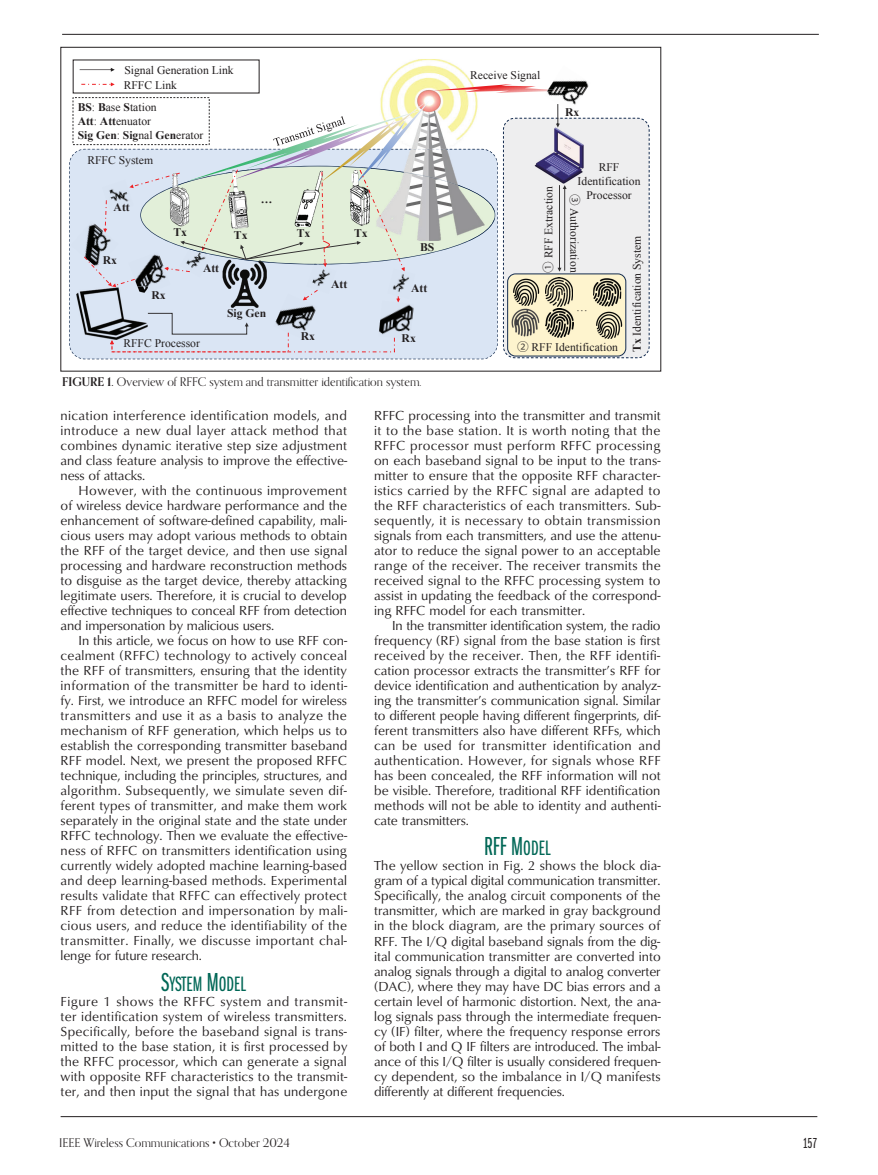
<style>
.page{position:relative;width:878px;height:1175px;background:#fff}
.page>*{position:absolute;margin:0;border:0;box-sizing:border-box;transform-origin:0 0}
.t1{font:27px "Franklin Gothic URW Ext Com D Boo SC800";color:#006756}
.t2{font:21.6px "Franklin Gothic URW Ext Com D Boo SC800";color:#006756}
.t3{font:15px "Franklin Gothic URW Ext Com D Boo";color:#231f20}
.t4{font:13.5px/15px "Classico URW";color:#231f20;text-align:justify}
.t5{font:12px "Orpheus Pro";color:#231f20}
.t6{font:11.7px/14px "Times New Roman";color:#231f20}
.t7{font:700 11.7px "Times New Roman";color:#231f20}
.s1{font-weight:700}
.s2{font-family:"Koz Go Pr 6 N"}
.s3{font-size:27px}
.s4{font-size:21.6px}
</style>
<div class="page">
<hr style="left:62px;top:34px;width:756px;height:1px;background:#231f20">
<hr style="left:61px;top:1115px;width:756px;height:1px;background:#231f20">
<div style="left:503px;top:118px;width:146px;height:240px;background:#eeeeef;border-radius:11px"></div>
<div style="left:503px;top:118px;width:146px;height:240px;border:1px dashed #132b4f;border-radius:11px"></div>
<svg style="left:69px;top:149px;width:428px;height:210px;background:#d7e1f0"></svg>
<img style="left:534px;top:127px;width:49px;height:56px">
<img style="left:380px;top:59px;width:98px;height:41px">
<svg style="left:433px;top:84px;width:111px;height:9px"></svg>
<img style="left:76px;top:286px;width:72px;height:54px">
<img style="left:71px;top:221px;width:13px;height:47px">
<img style="left:273px;top:303px;width:44px;height:10px">
<img style="left:378px;top:303px;width:36px;height:36px">
<svg style="left:81px;top:82px;width:34px;height:4px"></svg>
<svg style="left:80px;top:68px;width:35px;height:4px"></svg>
<img style="left:222px;top:303px;width:47px;height:5px">
<svg style="left:557px;top:185px;width:9px;height:86px"></svg>
<div style="left:507px;top:274px;width:118px;height:82px;background:#fef4ce;border-radius:8px"></div>
<div style="left:507px;top:273px;width:119px;height:83px;border:1px solid #132b4f;border-radius:8px"></div>
<img style="left:513px;top:278px;width:26px;height:28px">
<img style="left:511px;top:309px;width:28px;height:27px">
<img style="left:545px;top:278px;width:27px;height:28px">
<img style="left:545px;top:309px;width:28px;height:28px">
<img style="left:593px;top:278px;width:28px;height:28px">
<img style="left:596px;top:311px;width:26px;height:28px">
<img style="left:544px;top:80px;width:45px;height:25px">
<img style="left:546px;top:89px;width:21px;height:2px">
<svg style="left:555px;top:104px;width:4px;height:23px"></svg>
<svg style="left:110px;top:313px;width:285px;height:39px;background:#c8cfdc"></svg>
<div style="left:73px;top:97px;width:136px;height:48px;border:1px dashed #312f30"></div>
<svg style="left:84px;top:100px;width:411px;height:203px"></svg>
<p class="t6" style="left:124px;top:63px;width:111px;line-height:14.7px">Signal Generation Link<br>RFFC Link</p>
<p class="t6" style="left:78px;top:100px;width:127px"><span class="s1">BS</span>: <span class="s1">B</span>ase <span class="s1">S</span>tation<br><span class="s1">Att</span>: <span class="s1">Att</span>enuator<br><span class="s1">Sig Gen</span>: <span class="s1">Sig</span>nal <span class="s1">Gen</span>erator</p>
<p class="t6" style="left:87px;top:153px;width:67px">RFFC System</p>
<p class="t7" style="left:114px;top:199px;width:18px">Att</p>
<p class="t7" style="left:103px;top:252px;width:16px">Rx</p>
<p class="t7" style="left:260px;top:191px;width:13px">…</p>
<p class="t7" style="left:173px;top:224px;width:15px">Tx</p>
<p class="t7" style="left:297px;top:225px;width:15px">Tx</p>
<p class="t7" style="left:354px;top:225px;width:15px">Tx</p>
<p class="t7" style="left:234px;top:227px;width:15px">Tx</p>
<p class="t7" style="left:151px;top:287px;width:16px">Rx</p>
<p class="t7" style="left:203px;top:260px;width:18px">Att</p>
<p class="t7" style="left:227px;top:305px;width:41px">Sig Gen</p>
<p class="t7" style="left:331px;top:276px;width:18px">Att</p>
<p class="t7" style="left:420px;top:239px;width:16px">BS</p>
<p class="t7" style="left:411px;top:280px;width:18px">Att</p>
<p class="t6" style="left:123px;top:336px;width:78px">RFFC Processor</p>
<p class="t7" style="left:301px;top:327px;width:16px">Rx</p>
<p class="t7" style="left:401px;top:330px;width:16px">Rx</p>
<p class="t5" style="left:62px;top:374px;width:361px"><span class="s1">FIGURE 1.</span> Overview of RFFC system and transmitter identification system.</p>
<p class="t6" style="left:470px;top:67px;width:72px">Receive Signal</p>
<p class="t7" style="left:565px;top:103px;width:16px">Rx</p>
<p class="t6" style="left:577px;top:159px;width:64px;text-align:center">RFF<br>Identification<br>Processor</p>
<p class="t6" style="left:541px;top:273px;width:88px;rotate:-90deg"><span class="s2">①</span> RFF Extraction</p>
<p class="t6" style="left:581px;top:194px;width:80px;rotate:90deg"><span class="s2">③</span> Authorization</p>
<p class="t6" style="left:629px;top:352px;width:118px;rotate:-90deg"><span class="s1">Tx</span> Identification System</p>
<p class="t6" style="left:576px;top:300px;width:13px">…</p>
<p class="t6" style="left:517px;top:340px;width:102px"><span class="s2">②</span> RFF Identification</p>
<p class="t4" style="left:61px;top:407px;width:288px">nication interference identification models, and introduce a new dual layer attack method that combines dynamic iterative step size adjustment and class feature analysis to improve the effective&shy;ness of attacks.</p>
<p class="t4" style="left:61px;top:482px;width:288px;text-indent:18px">However, with the continuous improvement of wireless device hardware performance and the enhancement of software-defined capability, mali&shy;cious users may adopt various methods to obtain the RFF of the target device, and then use signal processing and hardware reconstruction methods to disguise as the target device, thereby attacking legitimate users. Therefore, it is crucial to develop effective techniques to conceal RFF from detection and impersonation by malicious users.</p>
<p class="t4" style="left:61px;top:632px;width:288px;text-indent:18px">In this article, we focus on how to use RFF con&shy;cealment (RFFC) technology to actively conceal the RFF of transmitters, ensuring that the identity information of the transmitter be hard to identi&shy;fy. First, we introduce an RFFC model for wireless transmitters and use it as a basis to analyze the mechanism of RFF generation, which helps us to establish the corresponding transmitter baseband RFF model. Next, we present the proposed RFFC technique, including the principles, structures, and algorithm. Subsequently, we simulate seven dif&shy;ferent types of transmitter, and make them work separately in the original state and the state under RFFC technology. Then we evaluate the effective&shy;ness of RFFC on transmitters identification using currently widely adopted machine learning-based and deep learning-based methods. Experimental results validate that RFFC can effectively protect RFF from detection and impersonation by mali&shy;cious users, and reduce the identifiability of the transmitter. Finally, we discusse important chal&shy;lenge for future research.</p>
<h2 class="t2" style="left:161px;top:971px;width:86px"><span class="s3">S</span>YSTEM <span class="s3">M</span>ODEL</h2>
<p class="t4" style="left:61px;top:992px;width:288px">Figure 1 shows the RFFC system and transmit&shy;ter identification system of wireless transmitters.<br>Specifically, before the baseband signal is trans&shy;mitted to the base station, it is first processed by the RFFC processor, which can generate a signal with opposite RFF characteristics to the transmit&shy;ter, and then input the signal that has undergone</p>
<p class="t4" style="left:374px;top:407px;width:288px">RFFC processing into the transmitter and transmit it to the base station. It is worth noting that the RFFC processor must perform RFFC processing on each baseband signal to be input to the trans&shy;mitter to ensure that the opposite RFF character&shy;istics carried by the RFFC signal are adapted to the RFF characteristics of each transmitters. Sub&shy;sequently, it is necessary to obtain transmission signals from each transmitters, and use the attenu&shy;ator to reduce the signal power to an acceptable range of the receiver. The receiver transmits the received signal to the RFFC processing system to assist in updating the feedback of the correspond&shy;ing RFFC model for each transmitter.</p>
<p class="t4" style="left:374px;top:617px;width:288px;text-indent:18px">In the transmitter identification system, the radio frequency (RF) signal from the base station is first received by the receiver. Then, the RFF identifi&shy;cation processor extracts the transmitter’s RFF for device identification and authentication by analyz&shy;ing the transmitter’s communication signal. Similar to different people having different fingerprints, dif&shy;ferent transmitters also have different RFFs, which can be used for transmitter identification and authentication. However, for signals whose RFF has been concealed, the RFF information will not be visible. Therefore, traditional RFF identification methods will not be able to identity and authenti&shy;cate transmitters.</p>
<h1 class="t1" style="left:484px;top:832px;width:68px">RFF M<span class="s4">ODEL</span></h1>
<p class="t4" style="left:374px;top:857px;width:288px">The yellow section in Fig. 2 shows the block dia&shy;gram of a typical digital communication transmitter.<br>Specifically, the analog circuit components of the transmitter, which are marked in gray background in the block diagram, are the primary sources of RFF. The I/Q digital baseband signals from the dig&shy;ital communication transmitter are converted into analog signals through a digital to analog converter (DAC), where they may have DC bias errors and a certain level of harmonic distortion. Next, the ana&shy;log signals pass through the intermediate frequen&shy;cy (IF) filter, where the frequency response errors of both I and Q IF filters are introduced. The imbal&shy;ance of this I/Q filter is usually considered frequen&shy;cy dependent, so the imbalance in I/Q manifests differently at different frequencies.</p>
<p class="t5" style="left:59px;top:1135px;width:232px">IEEE Wireless Communications • October 2024</p>
<p class="t3" style="left:802px;top:1134px;width:16px">157</p>
</div>
